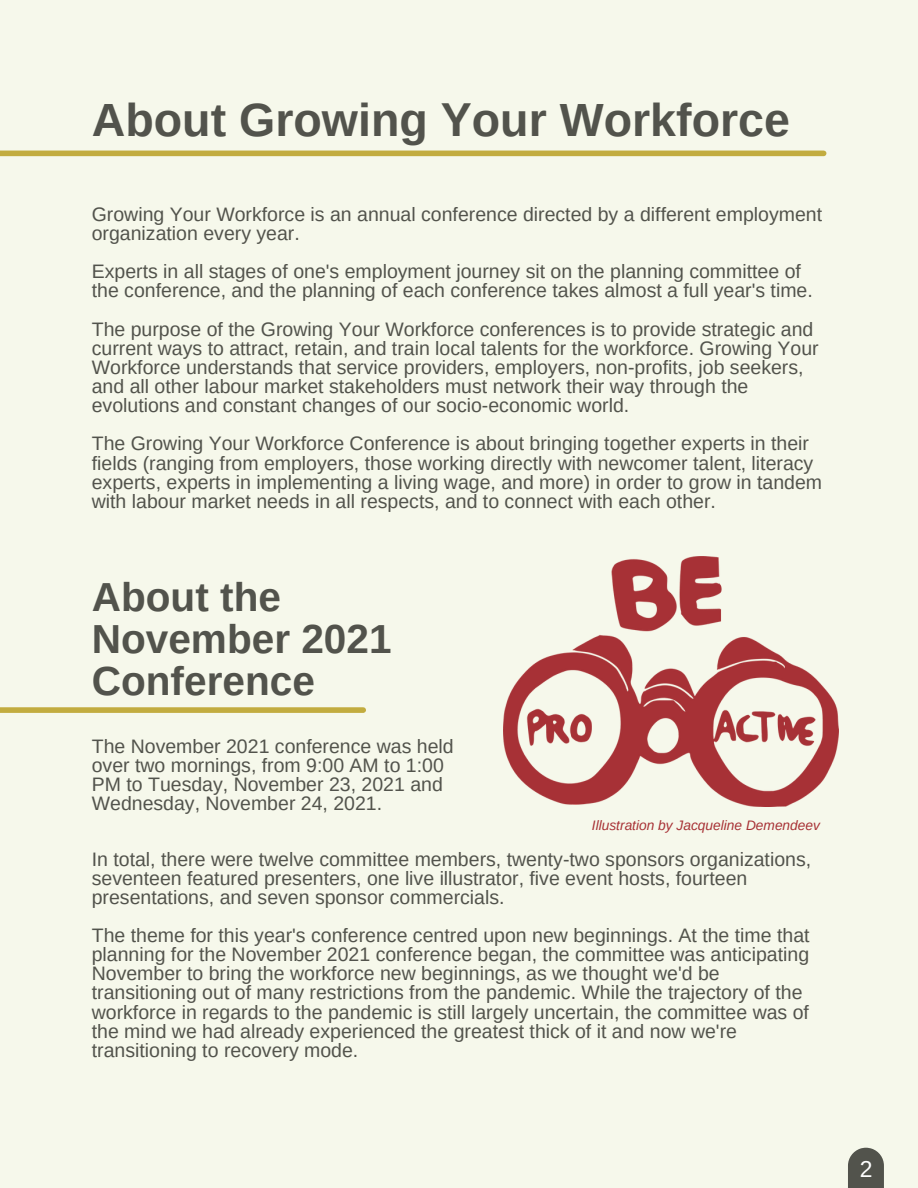
<style>
.page{position:relative;width:918px;height:1188px;background:#f6f8eb}
.page>*{position:absolute;margin:0;border:0;box-sizing:border-box;transform-origin:0 0}
.t1{font:700 46.5px "Arimo";color:#52534c}
.t2{font:700 40.5px "Arimo";color:#52534c}
.t3{font:22.95px "Arimo";color:#fff}
.t4{font:19.5px/19.2px "Arimo";color:#52534c}
.t5{font:italic 13.8px "Arimo";color:#a73135}
</style>
<div class="page">
<div style="left:0;top:151px;width:824px;height:5px;background:#c2ac3f"></div>
<img style="left:503px;top:556px;width:335px;height:251px">
<div style="left:0;top:707px;width:363px;height:6px;background:#c2ac3f"></div>
<svg style="left:848px;top:1148px;width:36px;height:40px"></svg>
<p class="t1" style="left:92px;top:94px;width:700px">About Growing Your Workforce</p>
<p class="t4" style="left:92px;top:205px;width:732px">Growing Your Workforce is an annual conference directed by a different employment organization every year.</p>
<p class="t4" style="left:92px;top:262px;width:723px">Experts in all stages of one's employment journey sit on the planning committee of the conference, and the planning of each conference takes almost a full year's time.</p>
<p class="t4" style="left:92px;top:319px;width:729px">The purpose of the Growing Your Workforce conferences is to provide strategic and current ways to attract, retain, and train local talents for the workforce. Growing Your Workforce understands that service providers, employers, non-profits, job seekers, and all other labour market stakeholders must network their way through the evolutions and constant changes of our socio-economic world.</p>
<p class="t4" style="left:92px;top:434px;width:732px">The Growing Your Workforce Conference is about bringing together experts in their fields (ranging from employers, those working directly with newcomer talent, literacy experts, experts in implementing a living wage, and more) in order to grow in tandem with labour market needs in all respects, and to connect with each other.</p>
<p class="t2" style="left:92px;top:575px;width:191px">About the</p>
<p class="t2" style="left:92px;top:616px;width:301px">November 2021</p>
<p class="t2" style="left:92px;top:658px;width:225px">Conference</p>
<p class="t4" style="left:92px;top:736px;width:363px">The November 2021 conference was held over two mornings, from 9:00 AM to 1:00<br>PM to Tuesday, November 23, 2021 and Wednesday, November 24, 2021.</p>
<p class="t5" style="left:592px;top:818px;width:230px">Illustration by Jacqueline Demendeev</p>
<p class="t4" style="left:92px;top:849px;width:721px">In total, there were twelve committee members, twenty-two sponsors organizations, seventeen featured presenters, one live illustrator, five event hosts, fourteen presentations, and seven sponsor commercials.</p>
<p class="t4" style="left:92px;top:926px;width:719px">The theme for this year's conference centred upon new beginnings. At the time that planning for the November 2021 conference began, the committee was anticipating November to bring the workforce new beginnings, as we thought we'd be transitioning out of many restrictions from the pandemic. While the trajectory of the workforce in regards to the pandemic is still largely uncertain, the committee was of the mind we had already experienced the greatest thick of it and now we're transitioning to recovery mode.</p>
<p class="t3" style="left:860px;top:1156px;width:14px">2</p>
</div>
